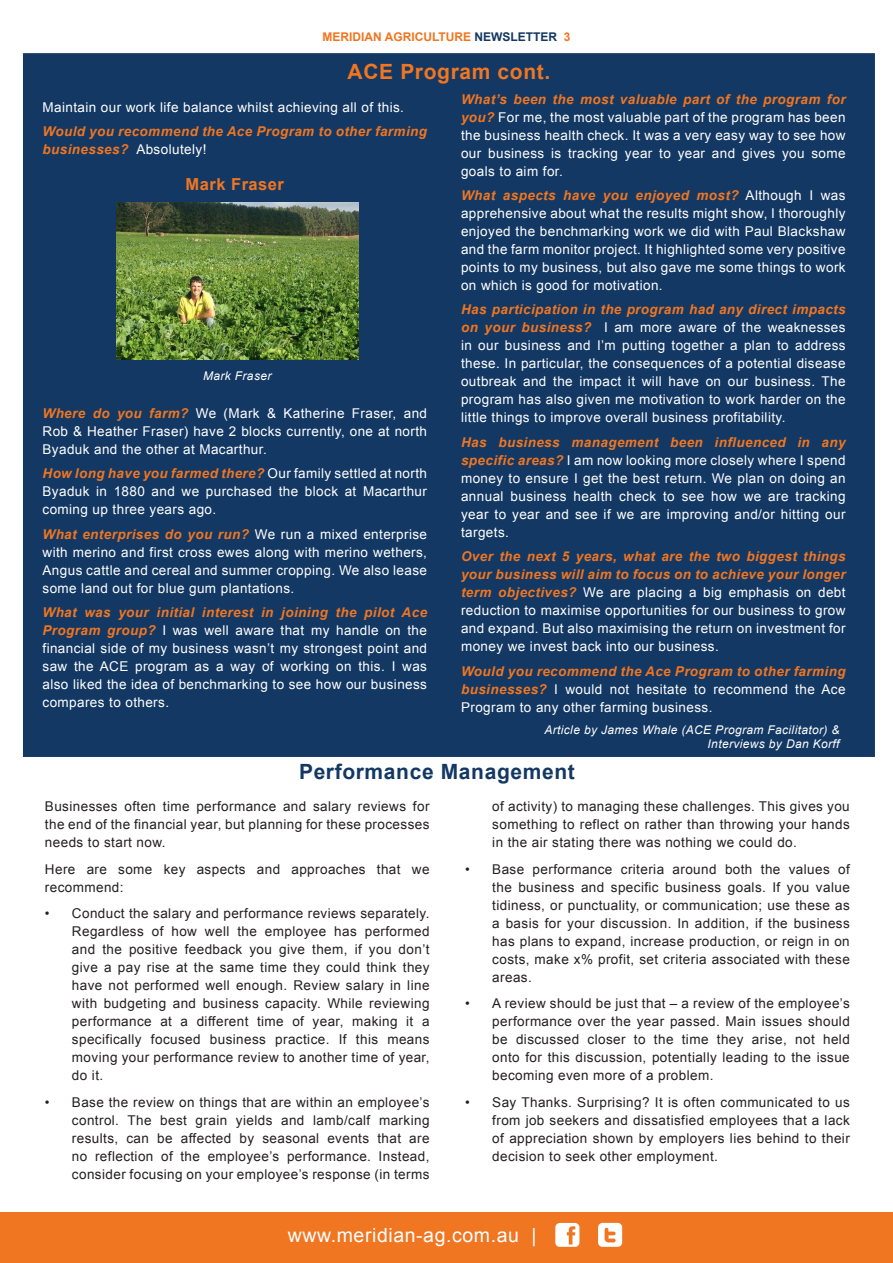
<style>
.page{position:relative;width:893px;height:1263px;background:#fff}
.page>*{position:absolute;margin:0;border:0;box-sizing:border-box;transform-origin:0 0}
.t1{font:700 21px "Arial";letter-spacing:.03em;color:#133863}
.t2{font:700 21px "Arial";letter-spacing:.03em;color:#f07622}
.t3{font:19.5px "Arial";letter-spacing:.03em;color:#fff}
.t4{font:700 16.5px "Arial";letter-spacing:.03em;color:#f07622}
.t5{font:13.5px/18px "Arial";letter-spacing:.03em;color:#fff;text-align:justify}
.t6{font:13.5px/18px "Arial";letter-spacing:.03em;color:#231f20;text-align:justify}
.t7{font:italic 700 13.5px/18px "Arial";letter-spacing:.03em;color:#f07622}
.t8{font:italic 12px/13.5px "Arial";letter-spacing:.03em;color:#fff;text-align:right}
.t9{font:700 12px "Arial";color:#f07622}
.s1{color:#133863}
.s2{font-weight:400;font-style:normal;color:#fff}
.s3{font-weight:700;font-style:italic;color:#f07622}
</style>
<div class="page">
<div style="left:0;top:1212px;width:893px;height:51px;background:#f07622"></div>
<svg style="left:555px;top:1223px;width:24px;height:24px"></svg>
<svg style="left:598px;top:1223px;width:24px;height:24px"></svg>
<div style="left:23px;top:53px;width:852px;height:704px;background:#133863"></div>
<img style="left:116px;top:202px;width:242px;height:157px">
<p class="t9" style="left:322px;top:29px;width:249px">MERIDIAN AGRICULTURE <span class="s1">NEWSLETTER</span> 3</p>
<p class="t2" style="left:348px;top:57px;width:204px">ACE Program cont.</p>
<p class="t5" style="left:43px;top:98px;width:363px">Maintain our work life balance whilst achieving all of this.</p>
<p class="t7" style="left:43px;top:123px;width:386px">Would you recommend the Ace Program to other farming businesses? <span class="s2">Absolutely!</span></p>
<p class="t4" style="left:186px;top:173px;width:100px">Mark Fraser</p>
<p class="t8" style="left:203px;top:369px;width:70px">Mark Fraser</p>
<p class="t5" style="left:43px;top:404px;width:386px"><span class="s3">Where do you farm?</span> We (Mark &amp; Katherine Fraser, and Rob &amp; Heather Fraser) have 2 blocks currently, one at north Byaduk and the other at Macarthur.</p>
<p class="t5" style="left:43px;top:465px;width:386px"><span class="s3">How long have you farmed there?</span> Our family settled at north Byaduk in 1880 and we purchased the block at Macarthur coming up three years ago.</p>
<p class="t5" style="left:43px;top:525px;width:386px"><span class="s3">What enterprises do you run?</span> We run a mixed enterprise with merino and first cross ewes along with merino wethers, Angus cattle and cereal and summer cropping. We also lease some land out for blue gum plantations.</p>
<p class="t5" style="left:43px;top:604px;width:386px"><span class="s3">What was your initial interest in joining the pilot Ace Program group?</span> I was well aware that my handle on the financial side of my business wasn’t my strongest point and saw the ACE program as a way of working on this. I was also liked the idea of benchmarking to see how our business compares to others.</p>
<p class="t5" style="left:461px;top:90px;width:386px"><span class="s3">What’s been the most valuable part of the program for you?</span> For me, the most valuable part of the program has been the business health check. It was a very easy way to see how our business is tracking year to year and gives you some goals to aim for.</p>
<p class="t5" style="left:461px;top:186px;width:386px"><span class="s3">What aspects have you enjoyed most?</span> Although I was apprehensive about what the results might show, I thoroughly enjoyed the benchmarking work we did with Paul Blackshaw and the farm monitor project. It highlighted some very positive points to my business, but also gave me some things to work on which is good for motivation.</p>
<p class="t5" style="left:461px;top:301px;width:386px"><span class="s3">Has participation in the program had any direct impacts on your business?</span> I am more aware of the weaknesses in our business and I’m putting together a plan to address these. In particular, the consequences of a potential disease outbreak and the impact it will have on our business. The program has also given me motivation to work harder on the little things to improve overall business profitability.</p>
<p class="t5" style="left:461px;top:433px;width:386px"><span class="s3">Has business management been influenced in any specific areas?</span> I am now looking more closely where I spend money to ensure I get the best return. We plan on doing an annual business health check to see how we are tracking year to year and see if we are improving and/or hitting our targets.</p>
<p class="t5" style="left:461px;top:548px;width:386px"><span class="s3">Over the next 5 years, what are the two biggest things your business will aim to focus on to achieve your longer term objectives?</span> We are placing a big emphasis on debt reduction to maximise opportunities for our business to grow and expand. But also maximising the return on investment for money we invest back into our business.</p>
<p class="t5" style="left:461px;top:662px;width:386px"><span class="s3">Would you recommend the Ace Program to other farming businesses?</span> I would not hesitate to recommend the Ace Program to any other farming business.</p>
<p class="t8" style="left:544px;top:724px;width:297px">Article by James Whale (ACE Program Facilitator) &amp;<br>Interviews by Dan Korff</p>
<p class="t1" style="left:299px;top:757px;width:277px">Performance Management</p>
<p class="t6" style="left:45px;top:798px;width:386px">Businesses often time performance and salary reviews for the end of the financial year, but planning for these processes needs to start now.</p>
<p class="t6" style="left:45px;top:860px;width:386px">Here are some key aspects and approaches that we recommend:</p>
<p class="t6" style="left:72px;top:905px;width:359px;text-indent:-27px">• Conduct the salary and performance reviews separately.<br>Regardless of how well the employee has performed and the positive feedback you give them, if you don’t give a pay rise at the same time they could think they have not performed well enough. Review salary in line with budgeting and business capacity. While reviewing performance at a different time of year, making it a specifically focused business practice. If this means moving your performance review to another time of year, do it.</p>
<p class="t6" style="left:72px;top:1093px;width:359px;text-indent:-27px">• Base the review on things that are within an employee’s control. The best grain yields and lamb/calf marking results, can be affected by seasonal events that are no reflection of the employee’s performance. Instead, consider focusing on your employee’s response (in terms</p>
<p class="t6" style="left:492px;top:798px;width:359px">of activity) to managing these challenges. This gives you something to reflect on rather than throwing your hands in the air stating there was nothing we could do.</p>
<p class="t6" style="left:492px;top:860px;width:359px;text-indent:-27px">• Base performance criteria around both the values of the business and specific business goals. If you value tidiness, or punctuality, or communication; use these as a basis for your discussion. In addition, if the business has plans to expand, increase production, or reign in on costs, make x% profit, set criteria associated with these areas.</p>
<p class="t6" style="left:492px;top:995px;width:359px;text-indent:-27px">• A review should be just that – a review of the employee’s performance over the year passed. Main issues should be discussed closer to the time they arise, not held onto for this discussion, potentially leading to the issue becoming even more of a problem.</p>
<p class="t6" style="left:492px;top:1093px;width:359px;text-indent:-27px">• Say Thanks. Surprising? It is often communicated to us from job seekers and dissatisfied employees that a lack of appreciation shown by employers lies behind to their decision to seek other employment.</p>
<p class="t3" style="left:288px;top:1223px;width:250px">www.meridian-ag.com.au |</p>
</div>
